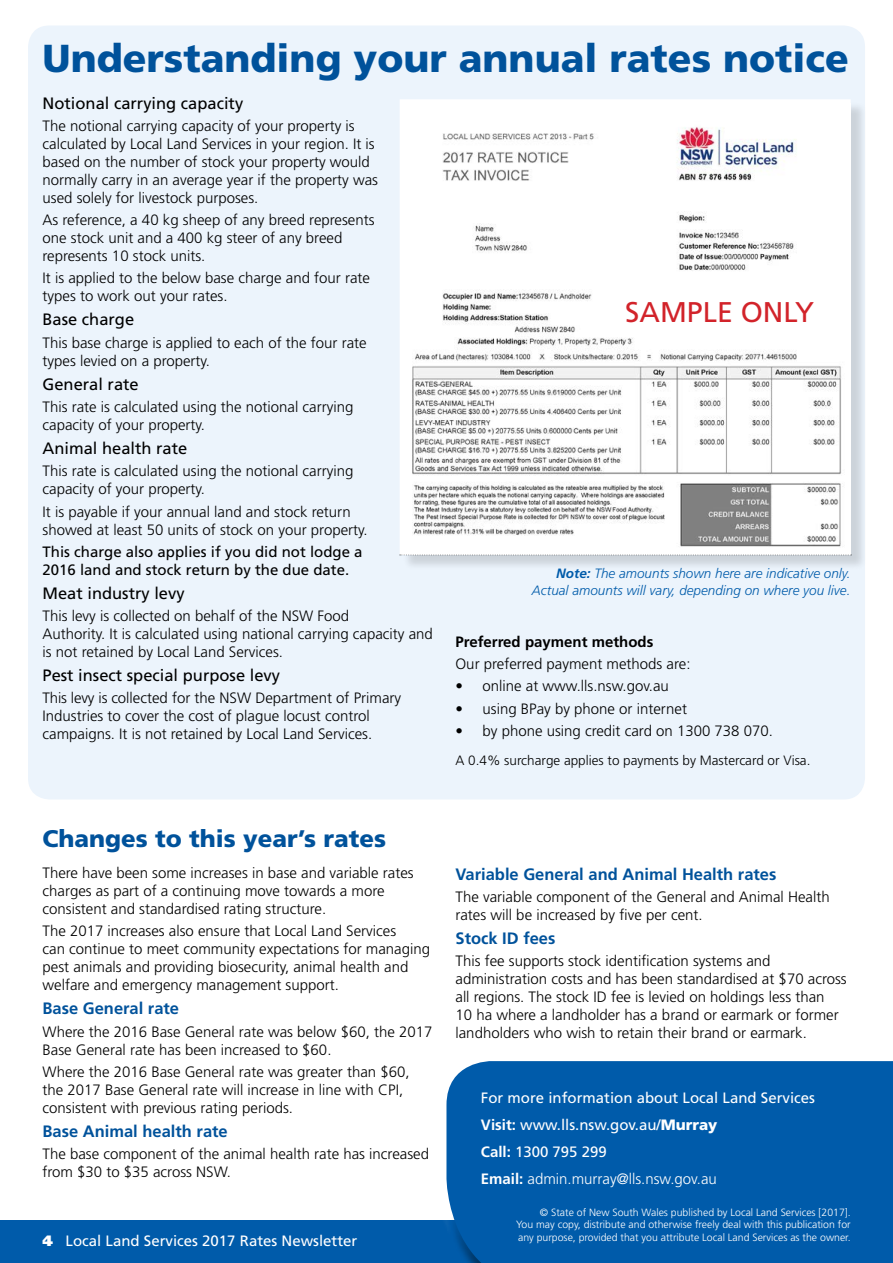
<style>
.page{position:relative;width:893px;height:1263px;background:#fff}
.page>*{position:absolute;margin:0;border:0;box-sizing:border-box;transform-origin:0 0}
.t1{font:900 39px "Frutiger LT Std";color:#00529b}
.t2{font:28.5px "Frutiger LT Std";color:#d2232a}
.t3{font:900 24px "Frutiger LT Std";color:#00529b}
.t4{font:16.5px "Frutiger LT Std";color:#000}
.t5{font:700 16.5px "Frutiger LT Std";color:#00529b}
.t6{font:300 15px/18px "Frutiger LT Std";color:#000}
.t7{font:15px/27px "Frutiger LT Std";color:#fff}
.t8{font:15px/18px "Frutiger LT Std";color:#000}
.t9{font:700 15px "Frutiger LT Std";color:#000}
.t10{font:italic 300 13.5px/16.2px "Frutiger LT Std";color:#005baa;text-align:right}
.t11{font:300 13.5px "Frutiger LT Std";color:#000}
.t12{font:300 10.5px/12.6px "Frutiger LT Std";color:#fff;text-align:justify}
.s1{font-weight:700}
.s2{font-weight:900}
.s3{font-weight:300}
</style>
<div class="page">
<div style="left:28px;top:26px;width:837px;height:773px;background:#ecf4fc;border-radius:21px"></div>
<div style="left:0;top:1220px;width:893px;height:43px;background:#005baa"></div>
<div style="left:402px;top:102px;width:465px;height:469px;background:#000;opacity:.14"></div>
<img style="left:402px;top:104px;width:447px;height:449px">
<svg style="left:400px;top:554px;width:452px;height:1px"></svg>
<div style="left:435px;top:1050px;width:458px;height:193px;background:#fff"></div>
<div style="left:446px;top:1061px;width:447px;height:202px;background:#005baa"></div>
<h1 class="t1" style="left:43px;top:35px;width:808px">Understanding your annual rates notice</h1>
<p class="t4" style="left:43px;top:93px;width:202px">Notional carrying capacity</p>
<p class="t6" style="left:43px;top:117px;width:337px">The notional carrying capacity of your property is calculated by Local Land Services in your region. It is based on the number of stock your property would normally carry in an average year if the property was used solely for livestock purposes.</p>
<p class="t6" style="left:43px;top:211px;width:334px">As reference, a 40 kg sheep of any breed represents one stock unit and a 400 kg steer of any breed represents 10 stock units.</p>
<p class="t6" style="left:43px;top:269px;width:329px">It is applied to the below base charge and four rate types to work out your rates.</p>
<p class="t4" style="left:43px;top:310px;width:93px">Base charge</p>
<p class="t6" style="left:43px;top:334px;width:326px">This base charge is applied to each of the four rate types levied on a property.</p>
<p class="t4" style="left:43px;top:374px;width:98px">General rate</p>
<p class="t6" style="left:43px;top:398px;width:312px">This rate is calculated using the notional carrying capacity of your property.</p>
<p class="t4" style="left:43px;top:439px;width:146px">Animal health rate</p>
<p class="t6" style="left:43px;top:462px;width:312px">This rate is calculated using the notional carrying capacity of your property.</p>
<p class="t6" style="left:43px;top:503px;width:327px">It is payable if your annual land and stock return showed at least 50 units of stock on your property.</p>
<p class="t8" style="left:43px;top:543px;width:322px">This charge also applies if you did not lodge a<br>2016 land and stock return by the due date.</p>
<p class="t4" style="left:43px;top:583px;width:144px">Meat industry levy</p>
<p class="t6" style="left:43px;top:607px;width:392px">This levy is collected on behalf of the NSW Food<br>Authority. It is calculated using national carrying capacity and is not retained by Local Land Services.</p>
<p class="t4" style="left:43px;top:666px;width:239px">Pest insect special purpose levy</p>
<p class="t6" style="left:43px;top:689px;width:360px">This levy is collected for the NSW Department of Primary<br>Industries to cover the cost of plague locust control campaigns. It is not retained by Local Land Services.</p>
<h2 class="t2" style="left:625px;top:295px;width:190px">SAMPLE ONLY</h2>
<p class="t10" style="left:532px;top:566px;width:320px"><span class="s1">Note:</span> The amounts shown here are indicative only.<br>Actual amounts will vary, depending on where you live.</p>
<p class="t9" style="left:455px;top:633px;width:199px">Preferred payment methods</p>
<p class="t6" style="left:455px;top:655px;width:237px">Our preferred payment methods are:</p>
<p class="t6" style="left:455px;top:677px;width:215px">• online at www.lls.nsw.gov.au</p>
<p class="t6" style="left:455px;top:700px;width:233px">• using BPay by phone or internet</p>
<p class="t6" style="left:455px;top:722px;width:319px">• by phone using credit card on 1300 738 070.</p>
<p class="t11" style="left:455px;top:752px;width:356px">A 0.4% surcharge applies to payments by Mastercard or Visa.</p>
<h3 class="t3" style="left:43px;top:824px;width:345px">Changes to this year’s rates</h3>
<p class="t6" style="left:43px;top:864px;width:373px">There have been some increases in base and variable rates charges as part of a continuing move towards a more consistent and standardised rating structure.</p>
<p class="t6" style="left:43px;top:922px;width:389px">The 2017 increases also ensure that Local Land Services<br>can continue to meet community expectations for managing pest animals and providing biosecurity, animal health and welfare and emergency management support.</p>
<p class="t5" style="left:43px;top:999px;width:138px">Base General rate</p>
<p class="t6" style="left:43px;top:1023px;width:391px">Where the 2016 Base General rate was below $60, the 2017<br>Base General rate has been increased to $60.</p>
<p class="t6" style="left:43px;top:1063px;width:369px">Where the 2016 Base General rate was greater than $60, the 2017 Base General rate will increase in line with CPI, consistent with previous rating periods.</p>
<p class="t5" style="left:43px;top:1121px;width:187px">Base Animal health rate</p>
<p class="t6" style="left:43px;top:1145px;width:388px">The base component of the animal health rate has increased from $30 to $35 across NSW.</p>
<p class="t7" style="left:43px;top:1227px;width:316px"><span class="s2">4</span> Local Land Services 2017 Rates Newsletter</p>
<p class="t5" style="left:455px;top:864px;width:322px">Variable General and Animal Health rates</p>
<p class="t6" style="left:455px;top:888px;width:376px">The variable component of the General and Animal Health rates will be increased by five per cent.</p>
<p class="t5" style="left:455px;top:929px;width:101px">Stock ID fees</p>
<p class="t6" style="left:455px;top:952px;width:393px">This fee supports stock identification systems and administration costs and has been standardised at $70 across all regions. The stock ID fee is levied on holdings less than<br>10 ha where a landholder has a brand or earmark or former landholders who wish to retain their brand or earmark.</p>
<p class="t7" style="left:481px;top:1084px;width:336px">For more information about Local Land Services <span class="s1">Visit:</span> www.lls.nsw.gov.au/<span class="s2">Murray<br></span><span class="s1">Call:</span> 1300 795 299<br><span class="s1">Email:</span> <span class="s3">admin.murray@lls.nsw.gov.au</span></p>
<p class="t12" style="left:516px;top:1206px;width:336px;text-indent:24px">© State of New South Wales published by Local Land Services [2017].<br>You may copy, distribute and otherwise freely deal with this publication for any purpose, provided that you attribute Local Land Services as the owner.</p>
</div>
